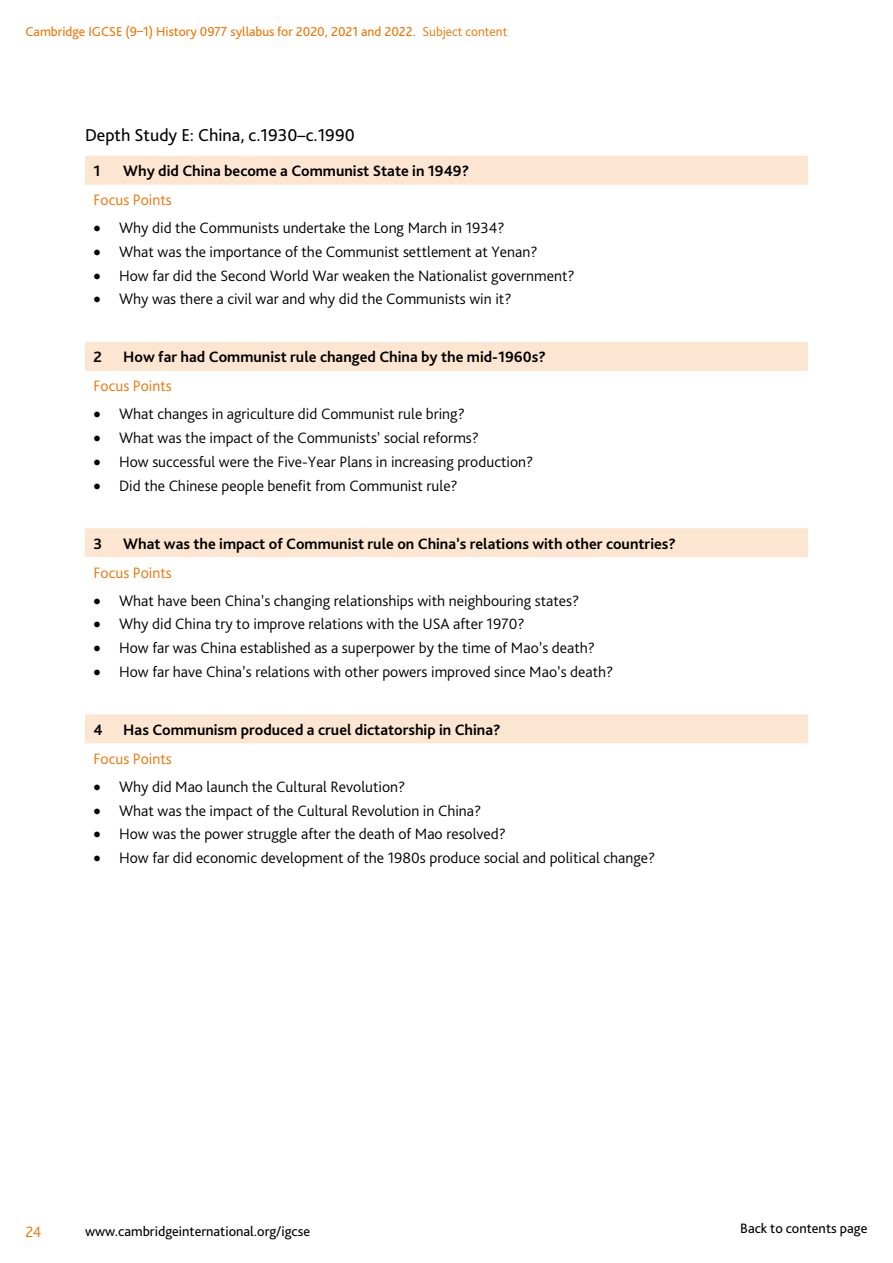
<style>
.page{position:relative;width:893px;height:1263px;background:#fff}
.page>*{position:absolute;margin:0;border:0;box-sizing:border-box;transform-origin:0 0}
.t1{font:18px "Bliss Pro";color:#000}
.t2{font:300 15.75px "Bliss Pro";color:#000}
.t3{font:700 15.75px "Bliss Pro";color:#000}
.t4{font:300 15.75px "Bliss Pro";color:#ee7402}
.t5{font:14.25px "Bliss Pro";color:#000}
.t6{font:13.5px "Bliss Pro";color:#ee7402}
.s1{font-weight:300}
</style>
<div class="page">
<svg style="left:85px;top:156px;width:723px;height:587px"></svg>
<p class="t6" style="left:26px;top:23px;width:483px">Cambridge IGCSE (9–1) History 0977 syllabus for 2020, 2021 and 2022. <span class="s1">Subject content</span></p>
<p class="t1" style="left:85px;top:124px;width:271px">Depth Study E: China, c.1930–c.1990</p>
<p class="t3" style="left:94px;top:161px;width:9px">1</p>
<p class="t3" style="left:123px;top:161px;width:347px">Why did China become a Communist State in 1949?</p>
<p class="t4" style="left:94px;top:190px;width:80px">Focus Points</p>
<p class="t2" style="left:94px;top:218px;width:413px">• Why did the Communists undertake the Long March in 1934?</p>
<p class="t2" style="left:94px;top:242px;width:446px">• What was the importance of the Communist settlement at Yenan?</p>
<p class="t2" style="left:94px;top:266px;width:483px">• How far did the Second World War weaken the Nationalist government?</p>
<p class="t2" style="left:94px;top:289px;width:419px">• Why was there a civil war and why did the Communists win it?</p>
<p class="t3" style="left:94px;top:347px;width:10px">2</p>
<p class="t3" style="left:123px;top:347px;width:424px">How far had Communist rule changed China by the mid-1960s?</p>
<p class="t4" style="left:94px;top:376px;width:80px">Focus Points</p>
<p class="t2" style="left:94px;top:404px;width:373px">• What changes in agriculture did Communist rule bring?</p>
<p class="t2" style="left:94px;top:428px;width:387px">• What was the impact of the Communists’ social reforms?</p>
<p class="t2" style="left:94px;top:452px;width:441px">• How successful were the Five-Year Plans in increasing production?</p>
<p class="t2" style="left:94px;top:476px;width:366px">• Did the Chinese people benefit from Communist rule?</p>
<p class="t3" style="left:94px;top:534px;width:10px">3</p>
<p class="t3" style="left:123px;top:534px;width:554px">What was the impact of Communist rule on China’s relations with other countries?</p>
<p class="t4" style="left:94px;top:563px;width:80px">Focus Points</p>
<p class="t2" style="left:94px;top:591px;width:487px">• What have been China’s changing relationships with neighbouring states?</p>
<p class="t2" style="left:94px;top:614px;width:433px">• Why did China try to improve relations with the USA after 1970?</p>
<p class="t2" style="left:94px;top:638px;width:503px">• How far was China established as a superpower by the time of Mao’s death?</p>
<p class="t2" style="left:94px;top:662px;width:521px">• How far have China’s relations with other powers improved since Mao’s death?</p>
<p class="t3" style="left:94px;top:720px;width:11px">4</p>
<p class="t3" style="left:123px;top:720px;width:379px">Has Communism produced a cruel dictatorship in China?</p>
<p class="t4" style="left:94px;top:749px;width:80px">Focus Points</p>
<p class="t2" style="left:94px;top:777px;width:313px">• Why did Mao launch the Cultural Revolution?</p>
<p class="t2" style="left:94px;top:801px;width:389px">• What was the impact of the Cultural Revolution in China?</p>
<p class="t2" style="left:94px;top:824px;width:414px">• How was the power struggle after the death of Mao resolved?</p>
<p class="t2" style="left:94px;top:848px;width:563px">• How far did economic development of the 1980s produce social and political change?</p>
<p class="t4" style="left:26px;top:1222px;width:18px">24</p>
<p class="t5" style="left:85px;top:1222px;width:227px">www.cambridgeinternational.org/igcse</p>
<p class="t5" style="left:740px;top:1219px;width:129px">Back to contents page</p>
</div>
